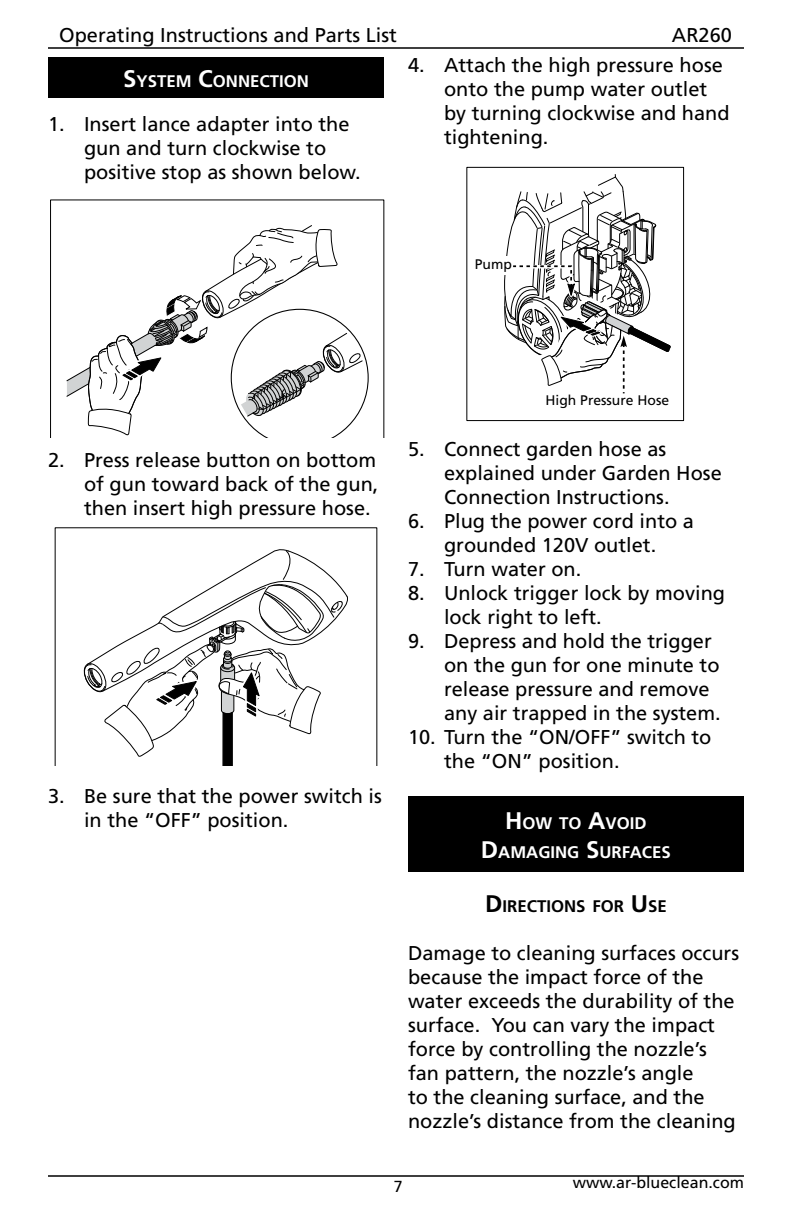
<style>
.page{position:relative;width:792px;height:1224px;background:#fff}
.page>*{position:absolute;margin:0;border:0;box-sizing:border-box;transform-origin:0 0}
.t1{font:20px/24px "Frutiger";color:#000}
.t2{font:700 16.8px/28.8px "Frutiger";color:#fff;text-align:center}
.t3{font:700 16.8px "Frutiger";color:#000}
.t4{font:16px "Frutiger";color:#000}
.t5{font:13.8px "Frutiger";color:#000}
.s1{font-size:24px}
</style>
<div class="page">
<hr style="left:48px;top:1175px;width:696px;height:2px;background:#000">
<hr style="left:48px;top:47px;width:696px;height:2px;background:#000">
<div style="left:48px;top:57px;width:336px;height:41px;background:#000"></div>
<div style="left:408px;top:797px;width:336px;height:75px;background:#000"></div>
<svg style="left:50px;top:200px;width:334px;height:237px"></svg>
<svg style="left:66px;top:224px;width:303px;height:213px"></svg>
<svg style="left:55px;top:527px;width:322px;height:238px"></svg>
<svg style="left:82px;top:548px;width:267px;height:217px"></svg>
<div style="left:466px;top:167px;width:218px;height:254px;border:1px solid #000"></div>
<svg style="left:492px;top:166px;width:186px;height:256px"></svg>
<p class="t1" style="left:59px;top:23px;width:339px">Operating Instructions and Parts List</p>
<p class="t1" style="left:672px;top:23px;width:62px">AR260</p>
<p class="t2" style="left:123px;top:67px;width:187px"><span class="s1">S</span>YSTEM <span class="s1">C</span>ONNECTION</p>
<p class="t1" style="left:84px;top:112px;width:278px;text-indent:-36px">1. Insert lance adapter into the gun and turn clockwise to positive stop as shown below.</p>
<p class="t1" style="left:444px;top:53px;width:287px;text-indent:-36px">4. Attach the high pressure hose onto the pump water outlet by turning clockwise and hand tightening.</p>
<p class="t5" style="left:475px;top:256px;width:39px">Pump</p>
<p class="t1" style="left:84px;top:448px;width:296px;text-align:justify;text-indent:-36px">2. Press release button on bottom of gun toward back of the gun, then insert high pressure hose.</p>
<p class="t1" style="left:84px;top:784px;width:299px;text-indent:-36px">3. Be sure that the power switch is in the “OFF” position.</p>
<p class="t5" style="left:546px;top:392px;width:125px">High Pressure Hose</p>
<p class="t1" style="left:444px;top:437px;width:279px;text-indent:-36px">5. Connect garden hose as explained under Garden Hose<br>Connection Instructions.</p>
<p class="t1" style="left:408px;top:509px;width:288px;text-align:center">6. Plug the power cord into a grounded 120V outlet.</p>
<p class="t1" style="left:408px;top:557px;width:175px">7. Turn water on.</p>
<p class="t1" style="left:444px;top:581px;width:283px;text-indent:-36px">8. Unlock trigger lock by moving lock right to left.</p>
<p class="t1" style="left:444px;top:629px;width:278px;text-indent:-36px">9. Depress and hold the trigger on the gun for one minute to release pressure and remove any air trapped in the system.</p>
<p class="t1" style="left:444px;top:725px;width:269px;text-indent:-36px">10. Turn the “ON/OFF” switch to the “ON” position.</p>
<p class="t2" style="left:481px;top:809px;width:190px"><span class="s1">H</span> OW TO <span class="s1">A</span>VOID<br><span class="s1">D</span>AMAGING <span class="s1">S</span>URFACES</p>
<p class="t3" style="left:485px;top:897px;width:183px"><span class="s1">D</span>IRECTIONS FOR <span class="s1">U</span>SE</p>
<p class="t1" style="left:408px;top:941px;width:333px">Damage to cleaning surfaces occurs because the impact force of the water exceeds the durability of the surface. You can vary the impact force by controlling the nozzle’s fan pattern, the nozzle’s angle<br>to the cleaning surface, and the nozzle’s distance from the cleaning</p>
<p class="t4" style="left:394px;top:1177px;width:10px">7</p>
<p class="t4" style="left:573px;top:1173px;width:173px">www.ar-blueclean.com</p>
</div>
